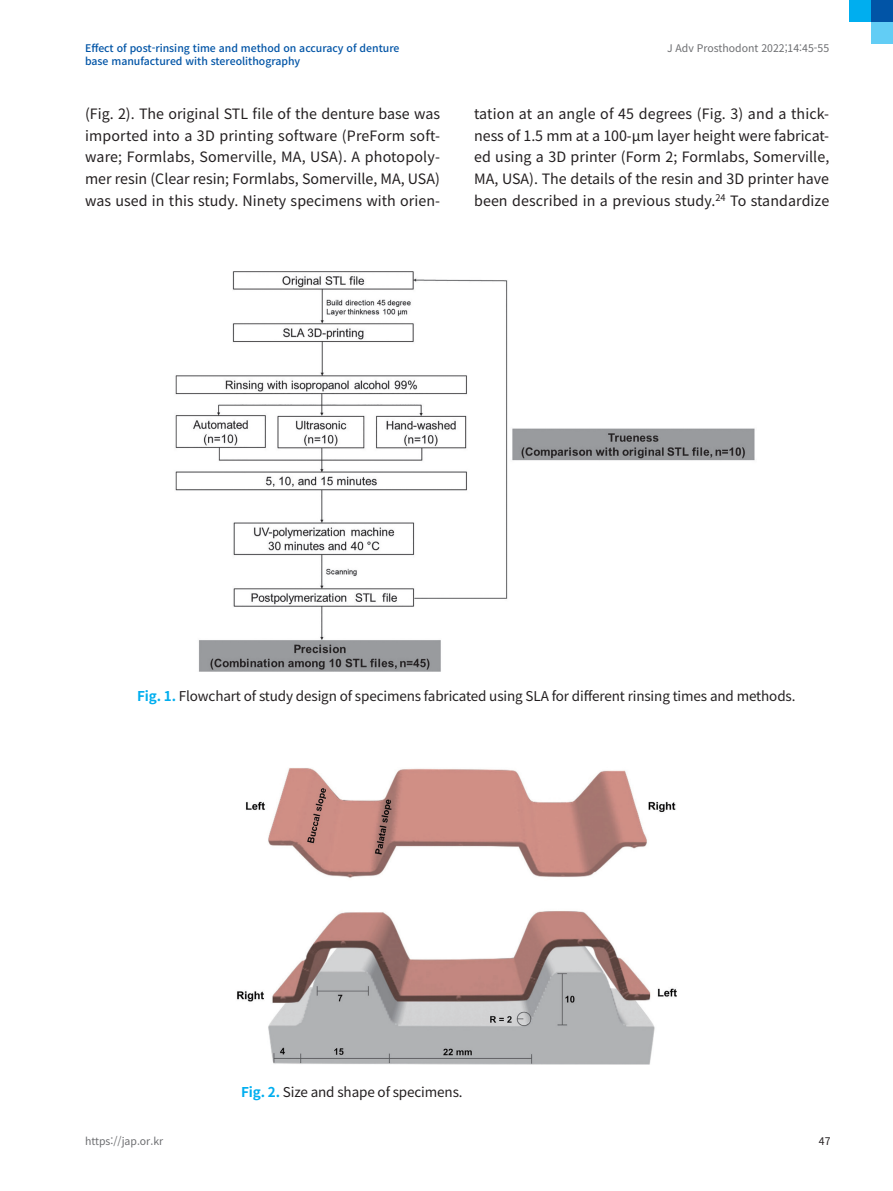
<style>
.page{position:relative;width:893px;height:1191px;background:#fff}
.page>*{position:absolute;margin:0;border:0;box-sizing:border-box;transform-origin:0 0}
.t1{font:14.25px/21.8px "Noto Sans CJ Kkr";letter-spacing:.005em;color:#231f20;text-align:justify}
.t2{font:13.5px "Noto Sans CJ Kkr";letter-spacing:-.01em;color:#231f20}
.t3{font:500 10.5px "Noto Sans CJ Kkr";color:#0154a6}
.t4{font:10.5px "Noto Sans CJ Kkr";color:#6c6d70}
.t5{font:10.5px "Noto Sans CJ Kkr";color:#231f20}
.s1{font-weight:700;color:#00aeef}
</style>
<div class="page">
<div style="left:871px;top:22px;width:22px;height:22px;background:#62cdf5"></div>
<div style="left:849px;top:0;width:22px;height:22px;background:#00aeef"></div>
<div style="left:871px;top:0;width:22px;height:22px;background:#0154a6"></div>
<img style="left:175px;top:271px;width:580px;height:401px">
<img style="left:237px;top:768px;width:440px;height:297px">
<p class="t3" style="left:85px;top:42px;width:316px">Effect of post-rinsing time and method on accuracy of denture</p>
<p class="t4" style="left:667px;top:42px;width:164px">J Adv Prosthodont 2022;14:45-55</p>
<p class="t3" style="left:85px;top:55px;width:217px">base manufactured with stereolithography</p>
<p class="t1" style="left:85px;top:103px;width:357px">(Fig. 2). The original STL file of the denture base was imported into a 3D printing software (PreForm soft&shy;ware; Formlabs, Somerville, MA, USA). A photopoly&shy;mer resin (Clear resin; Formlabs, Somerville, MA, USA) was used in this study. Ninety specimens with orien-</p>
<p class="t1" style="left:474px;top:103px;width:357px">tation at an angle of 45 degrees (Fig. 3) and a thick&shy;ness of 1.5 mm at a 100-μm layer height were fabricat&shy;ed using a 3D printer (Form 2; Formlabs, Somerville, MA, USA). The details of the resin and 3D printer have been described in a previous study.<sup>24</sup> To standardize</p>
<p class="t2" style="left:137px;top:688px;width:660px"><span class="s1">Fig. 1.</span> Flowchart of study design of specimens fabricated using SLA for different rinsing times and methods.</p>
<p class="t2" style="left:241px;top:1084px;width:223px"><span class="s1">Fig. 2.</span> Size and shape of specimens.</p>
<p class="t4" style="left:85px;top:1135px;width:80px">https://jap.or.kr</p>
<p class="t5" style="left:819px;top:1135px;width:13px">47</p>
</div>
